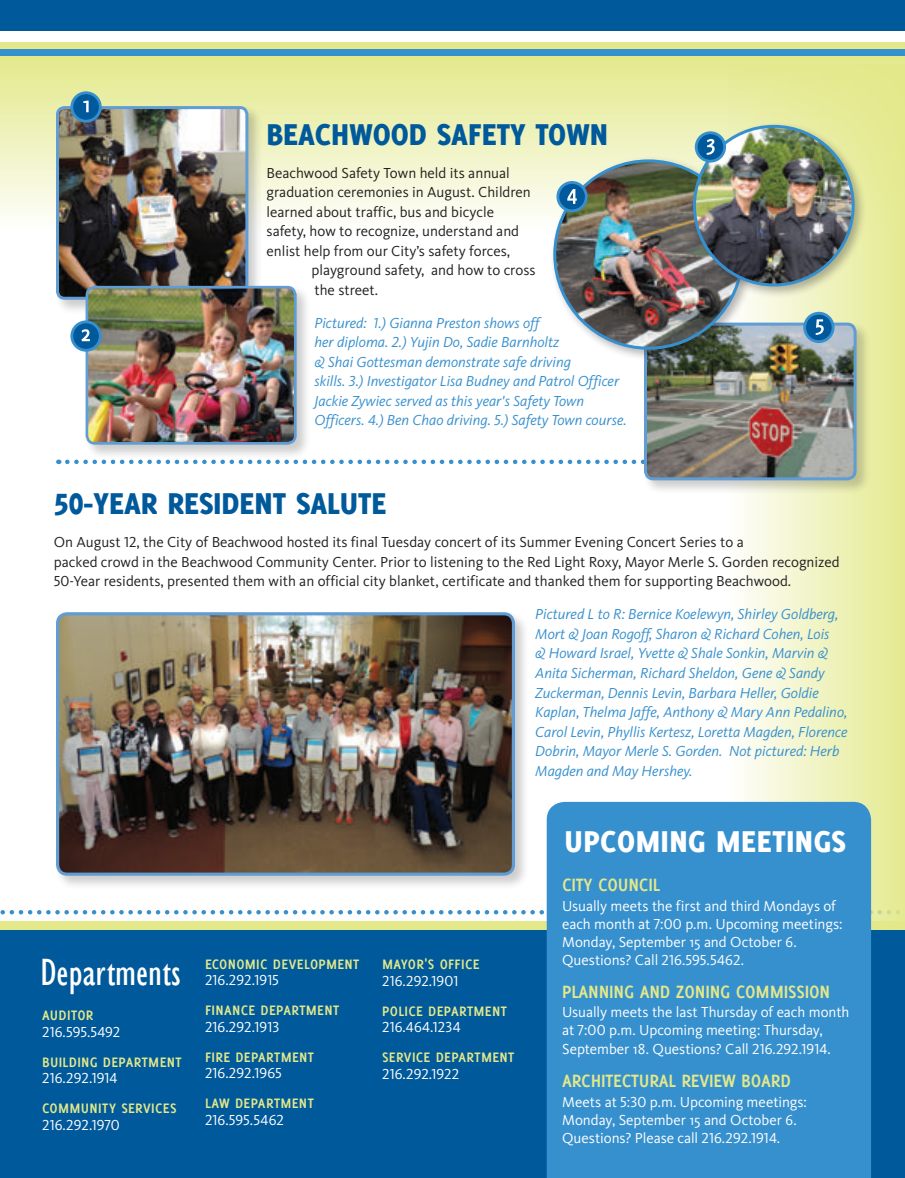
<style>
.page{position:relative;width:905px;height:1178px;background:#fff}
.page>*{position:absolute;margin:0;border:0;box-sizing:border-box;transform-origin:0 0}
.t1{font:condensed 39px "Gill Sans";color:#fff}
.t2{font:800 33px "Delicious";color:#00599b}
.t3{font:800 33px "Delicious";letter-spacing:.02em;color:#fff}
.t4{font:700 19.5px "Delicious";letter-spacing:-.01em;color:#e3e98a}
.t5{font:italic 15px/19.5px "Kievit OT";color:#3790ce}
.t6{font:15px/19.5px "Kievit OT";color:#231f20}
.t7{font:15px/18px "Kievit OT";letter-spacing:-.005em;color:#fff}
.t8{font:700 15px "Delicious";letter-spacing:.02em;color:#e3e98a}
.s1{font-size:41.55px}
</style>
<div class="page">
<div style="left:0;top:49px;width:904px;height:186px;background:linear-gradient(to bottom,#d9e388,#fffffd)"></div>
<svg style="left:0;top:909px;width:905px;height:5px"></svg>
<svg style="left:722px;top:65px;width:182px;height:856px;background:#edf1b7"></svg>
<div style="left:0;top:921px;width:904px;height:13px;background:#e3e98a"></div>
<div style="left:0;top:42px;width:904px;height:6px;background:#e3e98a"></div>
<div style="left:0;top:929px;width:904px;height:248px;background:#00599b"></div>
<div style="left:0;top:0;width:904px;height:30px;background:#00599b"></div>
<div style="left:0;top:49px;width:904px;height:6px;background:#3790ce"></div>
<div style="left:546px;top:801px;width:324px;height:376px;background:#3790ce"></div>
<svg style="left:67px;top:459px;width:575px;height:5px"></svg>
<div style="left:54px;top:610px;width:476px;height:280px;background:#231f20;opacity:.22"></div>
<img style="left:58px;top:613px;width:455px;height:261px">
<div style="left:56px;top:612px;width:459px;height:263px;border:3px solid #5f9dd4;border-radius:10px"></div>
<div style="left:54px;top:105px;width:209px;height:210px;background:#231f20;opacity:.22"></div>
<img style="left:57px;top:108px;width:190px;height:190px">
<div style="left:56px;top:106px;width:192px;height:194px;border:3px solid #5f9dd4;border-radius:7px"></div>
<div style="left:84px;top:284px;width:227px;height:175px;background:#231f20;opacity:.22"></div>
<img style="left:87px;top:287px;width:208px;height:156px">
<div style="left:85px;top:286px;width:211px;height:158px;border:3px solid #5f9dd4;border-radius:8px"></div>
<div style="left:642px;top:321px;width:229px;height:174px;background:#231f20;opacity:.22"></div>
<img style="left:647px;top:326px;width:207px;height:153px">
<div style="left:643px;top:322px;width:213px;height:158px;border:3px solid #5f9dd4;border-radius:8px"></div>
<div style="left:549px;top:155px;width:206px;height:207px;background:#231f20;opacity:.33"></div>
<img style="left:554px;top:161px;width:188px;height:187px;border-radius:94px">
<div style="left:689px;top:121px;width:177px;height:177px;background:#231f20;opacity:.33"></div>
<img style="left:694px;top:127px;width:159px;height:158px">
<div style="left:692px;top:125px;width:162px;height:161px;border:3px solid #3790ce;border-radius:50%"></div>
<div style="left:72px;top:93px;width:28px;height:28px;background:#00599b;border-radius:50%"></div>
<div style="left:70px;top:91px;width:32px;height:32px;border:3px solid #3790ce;border-radius:50%"></div>
<svg style="left:83px;top:101px;width:6px;height:11px"></svg>
<div style="left:804px;top:313px;width:28px;height:28px;background:#00599b;border-radius:50%"></div>
<div style="left:803px;top:312px;width:31px;height:31px;border:3px solid #3790ce;border-radius:50%"></div>
<svg style="left:815px;top:319px;width:8px;height:16px"></svg>
<div style="left:696px;top:133px;width:28px;height:28px;background:#00599b;border-radius:50%"></div>
<div style="left:694px;top:131px;width:32px;height:31px;border:3px solid #3790ce;border-radius:50%"></div>
<svg style="left:706px;top:139px;width:8px;height:16px"></svg>
<div style="left:72px;top:322px;width:28px;height:28px;background:#00599b;border-radius:50%"></div>
<div style="left:70px;top:320px;width:32px;height:31px;border:3px solid #3790ce;border-radius:50%"></div>
<svg style="left:81px;top:329px;width:9px;height:12px"></svg>
<div style="left:557px;top:182px;width:29px;height:29px;background:#00599b;border-radius:50%"></div>
<div style="left:556px;top:181px;width:31px;height:31px;border:3px solid #3790ce;border-radius:50%"></div>
<svg style="left:567px;top:189px;width:9px;height:15px"></svg>
<h2 class="t2" style="left:266px;top:115px;width:343px">BEACHWOOD SAFETY TOWN</h2>
<p class="t6" style="left:266px;top:163px;width:266px">Beachwood Safety Town held its annual graduation ceremonies in August. Children learned about traffic, bus and bicycle safety, how to recognize, understand and enlist help from our City’s safety forces,</p>
<p class="t6" style="left:311px;top:260px;width:225px">playground safety, and how to cross the street.</p>
<p class="t5" style="left:314px;top:313px;width:314px">Pictured: 1.) Gianna Preston shows off<br>her diploma. 2.) Yujin Do, Sadie Barnholtz<br>&amp; Shai Gottesman demonstrate safe driving<br>skills. 3.) Investigator Lisa Budney and Patrol Officer Jackie Zywiec served as this year's Safety Town Officers. 4.) Ben Chao driving. 5.) Safety Town course.</p>
<h2 class="t2" style="left:54px;top:484px;width:334px">5<span class="s1">0</span>-YEAR RESIDENT SALUTE</h2>
<p class="t6" style="left:54px;top:532px;width:787px">On August 12, the City of Beachwood hosted its final Tuesday concert of its Summer Evening Concert Series to a<br>packed crowd in the Beachwood Community Center. Prior to listening to the Red Light Roxy, Mayor Merle S. Gorden recognized<br>50-Year residents, presented them with an official city blanket, certificate and thanked them for supporting Beachwood.</p>
<p class="t5" style="left:535px;top:604px;width:314px">Pictured L to R: Bernice Koelewyn, Shirley Goldberg, Mort &amp; Joan Rogoff, Sharon &amp; Richard Cohen, Lois<br>&amp; Howard Israel, Yvette &amp; Shale Sonkin, Marvin &amp; Anita Sicherman, Richard Sheldon, Gene &amp; Sandy Zuckerman, Dennis Levin, Barbara Heller, Goldie Kaplan, Thelma Jaffe, Anthony &amp; Mary Ann Pedalino, Carol Levin, Phyllis Kertesz, Loretta Magden, Florence Dobrin, Mayor Merle S. Gorden. Not pictured: Herb Magden and May Hershey.</p>
<h1 class="t1" style="left:40px;top:949px;width:142px">Departments</h1>
<p class="t8" style="left:42px;top:1006px;width:53px">AUDITOR</p>
<p class="t7" style="left:42px;top:1022px;width:80px">216.595.5492</p>
<p class="t8" style="left:42px;top:1053px;width:141px">BUILDING DEPARTMENT</p>
<p class="t7" style="left:42px;top:1068px;width:77px">216.292.1914</p>
<p class="t8" style="left:42px;top:1099px;width:136px">COMMUNITY SERVICES</p>
<p class="t7" style="left:42px;top:1115px;width:79px">216.292.1970</p>
<p class="t8" style="left:205px;top:955px;width:156px">ECONOMIC DEVELOPMENT</p>
<p class="t7" style="left:205px;top:971px;width:75px">216.292.1915</p>
<p class="t8" style="left:205px;top:1001px;width:136px">FINANCE DEPARTMENT</p>
<p class="t7" style="left:205px;top:1017px;width:76px">216.292.1913</p>
<p class="t8" style="left:205px;top:1048px;width:110px">FIRE DEPARTMENT</p>
<p class="t7" style="left:205px;top:1064px;width:78px">216.292.1965</p>
<p class="t8" style="left:205px;top:1094px;width:110px">LAW DEPARTMENT</p>
<p class="t7" style="left:205px;top:1110px;width:80px">216.595.5462</p>
<p class="t8" style="left:382px;top:955px;width:99px">MAYOR'S OFFICE</p>
<p class="t7" style="left:382px;top:971px;width:78px">216.292.1901</p>
<p class="t8" style="left:382px;top:1002px;width:126px">POLICE DEPARTMENT</p>
<p class="t7" style="left:382px;top:1017px;width:80px">216.464.1234</p>
<p class="t8" style="left:382px;top:1048px;width:134px">SERVICE DEPARTMENT</p>
<p class="t7" style="left:382px;top:1064px;width:79px">216.292.1922</p>
<h2 class="t3" style="left:564px;top:821px;width:283px">UPCOMING MEETINGS</h2>
<h3 class="t4" style="left:562px;top:873px;width:99px">CITY COUNCIL</h3>
<p class="t7" style="left:562px;top:896px;width:282px">Usually meets the first and third Mondays of each month at 7:00 p.m. Upcoming meetings:<br>Monday, September 15 and October 6.<br>Questions? Call 216.595.5462.</p>
<h3 class="t4" style="left:562px;top:980px;width:269px">PLANNING AND ZONING COMMISSION</h3>
<p class="t7" style="left:562px;top:1002px;width:289px;line-height:18.6px">Usually meets the last Thursday of each month at 7:00 p.m. Upcoming meeting: Thursday,<br>September 18. Questions? Call 216.292.1914.</p>
<h3 class="t4" style="left:562px;top:1069px;width:230px">ARCHITECTURAL REVIEW BOARD</h3>
<p class="t7" style="left:562px;top:1092px;width:246px">Meets at 5:30 p.m. Upcoming meetings:<br>Monday, September 15 and October 6.<br>Questions? Please call 216.292.1914.</p>
</div>
